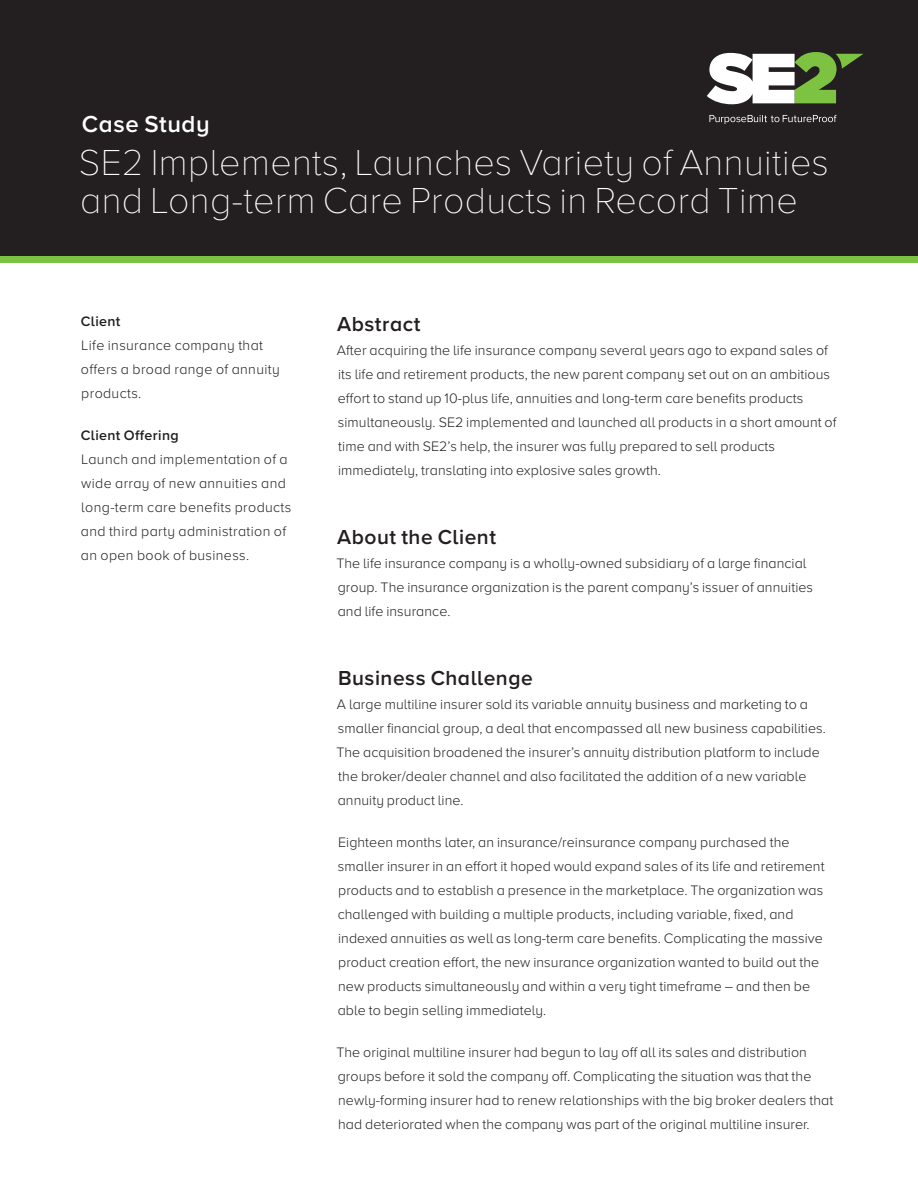
<style>
.page{position:relative;width:918px;height:1188px;background:#fff}
.page>*{position:absolute;margin:0;border:0;box-sizing:border-box;transform-origin:0 0}
.Case_Study_Title{font:100 37.5px/37.5px "Proxima Nova A";letter-spacing:.01em;color:#fff}
.Case_Study_Heading{font:600 24px "Proxima Nova A";letter-spacing:.025em;color:#fff}
.Body_Copy{font:600 21px "Proxima Nova A";letter-spacing:.025em;color:#231f20}
.Body_Copy-2{font:300 14.25px/24px "Proxima Nova A";letter-spacing:.005em;color:#231f20}
.Sidebar{font:300 14.25px/24px "Proxima Nova A";letter-spacing:.025em;color:#231f20}
.s1{font-weight:600}
</style>
<div class="page">
<div style="left:0;top:0;width:918px;height:256px;background:#231f20"></div>
<div style="left:0;top:256px;width:918px;height:7px;background:#7bc142"></div>
<svg style="left:707px;top:52px;width:156px;height:52px"></svg>
<svg style="left:709px;top:115px;width:128px;height:9px"></svg>
<p class="Case_Study_Heading" style="left:82px;top:110px;width:129px">Case Study</p>
<p class="Case_Study_Title" style="left:79px;top:145px;width:752px">SE2 Implements, Launches Variety of Annuities and Long-term Care Products in Record Time</p>
<p class="Sidebar" style="left:81px;top:309px;width:200px"><span class="s1">Client<br></span>Life insurance company that offers a broad range of annuity products.</p>
<p class="Sidebar" style="left:81px;top:423px;width:212px"><span class="s1">Client Offering<br></span>Launch and implementation of a wide array of new annuities and long-term care benefits products and third party administration of an open book of business.</p>
<p class="Body_Copy" style="left:337px;top:312px;width:85px">Abstract</p>
<p class="Body_Copy-2" style="left:337px;top:339px;width:501px">After acquiring the life insurance company several years ago to expand sales of its life and retirement products, the new parent company set out on an ambitious effort to stand up 10-plus life, annuities and long-term care benefits products simultaneously. SE2 implemented and launched all products in a short amount of time and with SE2’s help, the insurer was fully prepared to sell products immediately, translating into explosive sales growth.</p>
<p class="Body_Copy" style="left:337px;top:525px;width:160px">About the Client</p>
<p class="Body_Copy-2" style="left:336px;top:552px;width:478px">The life insurance company is a wholly-owned subsidiary of a large financial group. The insurance organization is the parent company’s issuer of annuities and life insurance.</p>
<p class="Body_Copy" style="left:338px;top:666px;width:196px">Business Challenge</p>
<p class="Body_Copy-2" style="left:336px;top:693px;width:491px">A large multiline insurer sold its variable annuity business and marketing to a smaller financial group, a deal that encompassed all new business capabilities.<br>The acquisition broadened the insurer’s annuity distribution platform to include the broker/dealer channel and also facilitated the addition of a new variable annuity product line.</p>
<p class="Body_Copy-2" style="left:338px;top:831px;width:488px">Eighteen months later, an insurance/reinsurance company purchased the smaller insurer in an effort it hoped would expand sales of its life and retirement products and to establish a presence in the marketplace. The organization was challenged with building a multiple products, including variable, fixed, and indexed annuities as well as long-term care benefits. Complicating the massive product creation effort, the new insurance organization wanted to build out the new products simultaneously and within a very tight timeframe – and then be able to begin selling immediately.</p>
<p class="Body_Copy-2" style="left:336px;top:1041px;width:498px">The original multiline insurer had begun to lay off all its sales and distribution groups before it sold the company off. Complicating the situation was that the newly-forming insurer had to renew relationships with the big broker dealers that had deteriorated when the company was part of the original multiline insurer.</p>
</div>
